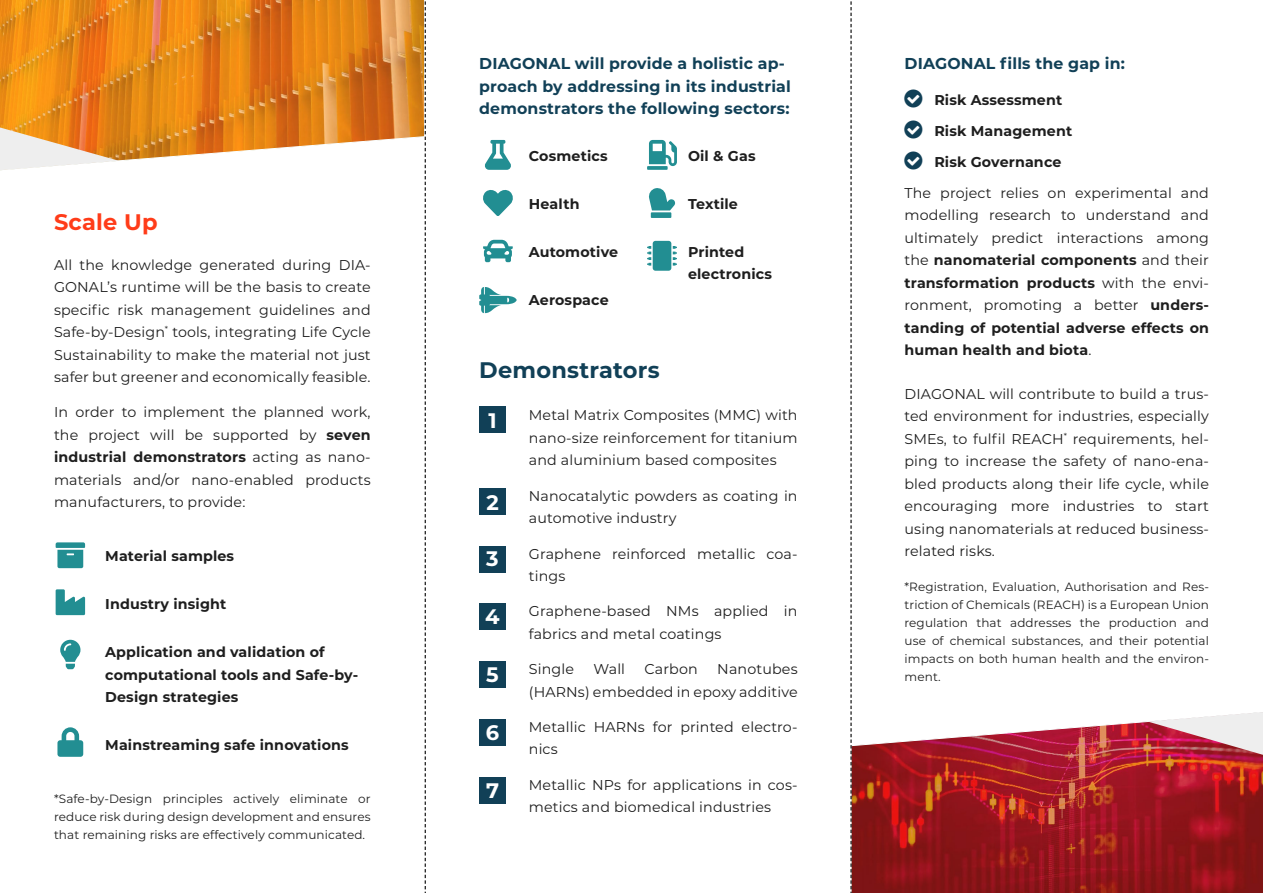
<style>
.page{position:relative;width:1263px;height:893px;background:#fff}
.page>*{position:absolute;margin:0;border:0;box-sizing:border-box;transform-origin:0 0}
.Flyer_Headline{font:700 22.5px "Montserrat";letter-spacing:.01em;color:#114057}
.Flyer_Headline-2{font:700 22.5px "Montserrat";letter-spacing:.01em;color:#ff3c19}
.Flyer_Headline-3{font:700 21px "Montserrat";color:#fff}
.Subheadline{font:700 15.75px/22.5px "Montserrat";letter-spacing:.01em;color:#114057}
.Flyer_Fließtext{font:14.25px/22.5px "Montserrat";letter-spacing:.01em;color:#1e1e1e;text-align:justify}
.Flyer_Fließtext-2{font:700 14.25px/22.5px "Montserrat";letter-spacing:.01em;color:#1e1e1e}
.Flyer_Fließtext-3{font:12px/18px "Montserrat";letter-spacing:.01em;color:#1e1e1e;text-align:justify}
.s1{font-weight:700}
</style>
<div class="page">
<svg style="left:0;top:0;width:425px;height:171px;background:#e59034"></svg>
<svg style="left:852px;top:721px;width:411px;height:172px;background:#a2282c"></svg>
<svg style="left:0;top:127px;width:119px;height:43px;background:#ecc39a"></svg>
<svg style="left:1148px;top:712px;width:115px;height:43px;background:#d89fa9"></svg>
<div style="left:479px;top:407px;width:27px;height:26px;background:#114057"></div>
<div style="left:479px;top:488px;width:27px;height:26px;background:#114057"></div>
<div style="left:479px;top:546px;width:27px;height:26px;background:#114057"></div>
<div style="left:479px;top:603px;width:27px;height:27px;background:#114057"></div>
<div style="left:479px;top:661px;width:27px;height:27px;background:#114057"></div>
<div style="left:479px;top:719px;width:27px;height:27px;background:#114057"></div>
<div style="left:479px;top:777px;width:27px;height:26px;background:#114057"></div>
<svg style="left:57px;top:727px;width:26px;height:30px"></svg>
<svg style="left:60px;top:640px;width:20px;height:29px"></svg>
<svg style="left:56px;top:589px;width:29px;height:26px"></svg>
<svg style="left:56px;top:542px;width:29px;height:26px"></svg>
<svg style="left:479px;top:287px;width:38px;height:26px"></svg>
<svg style="left:649px;top:188px;width:26px;height:30px"></svg>
<svg style="left:647px;top:241px;width:30px;height:30px"></svg>
<svg style="left:483px;top:190px;width:30px;height:26px"></svg>
<svg style="left:647px;top:140px;width:30px;height:30px"></svg>
<svg style="left:484px;top:140px;width:27px;height:30px"></svg>
<svg style="left:483px;top:240px;width:30px;height:22px"></svg>
<svg style="left:425px;top:1px;width:1px;height:892px"></svg>
<svg style="left:850px;top:1px;width:2px;height:892px"></svg>
<p class="Flyer_Headline-2" style="left:54px;top:206px;width:105px">Scale Up</p>
<p class="Flyer_Fließtext" style="left:54px;top:253px;width:318px">All the knowledge generated during DIA-GONAL’s runtime will be the basis to create specific risk management guidelines and Safe-by-Design<sup>*</sup> tools, integrating Life Cycle Sustainability to make the material not just safer but greener and economically feasible.</p>
<p class="Flyer_Fließtext" style="left:54px;top:401px;width:318px">In order to implement the planned work, the project will be supported by <span class="s1">seven industrial demonstrators</span> acting as nano&shy;materials and/or nano-enabled products manufacturers, to provide:</p>
<p class="Flyer_Fließtext-2" style="left:105px;top:544px;width:130px">Material samples</p>
<p class="Flyer_Fließtext-2" style="left:105px;top:592px;width:123px">Industry insight</p>
<p class="Flyer_Fließtext-2" style="left:105px;top:640px;width:254px">Application and validation of computational tools and Safe-by-<br>Design strategies</p>
<p class="Flyer_Fließtext-2" style="left:105px;top:733px;width:245px">Mainstreaming safe innovations</p>
<p class="Flyer_Fließtext-3" style="left:54px;top:789px;width:318px">*Safe-by-Design principles actively eliminate or reduce risk during design development and ensures that remaining risks are effectively communicated.</p>
<p class="Subheadline" style="left:479px;top:52px;width:313px">DIAGONAL will provide a holistic ap&shy;proach by addressing in its industrial demonstrators the following sectors:</p>
<p class="Flyer_Fließtext-2" style="left:529px;top:144px;width:80px">Cosmetics</p>
<p class="Flyer_Fließtext-2" style="left:529px;top:192px;width:52px">Health</p>
<p class="Flyer_Fließtext-2" style="left:529px;top:240px;width:91px">Automotive</p>
<p class="Flyer_Fließtext-2" style="left:529px;top:288px;width:81px">Aerospace</p>
<p class="Flyer_Headline" style="left:479px;top:354px;width:182px">Demonstrators</p>
<p class="Flyer_Fließtext-2" style="left:688px;top:144px;width:69px">Oil &amp; Gas</p>
<p class="Flyer_Fließtext-2" style="left:688px;top:192px;width:51px">Textile</p>
<p class="Flyer_Fließtext-2" style="left:688px;top:240px;width:85px">Printed electronics</p>
<p class="Flyer_Headline-3" style="left:488px;top:406px;width:10px">1</p>
<p class="Flyer_Headline-3" style="left:486px;top:487px;width:14px">2</p>
<p class="Flyer_Headline-3" style="left:486px;top:544px;width:14px">3</p>
<p class="Flyer_Headline-3" style="left:485px;top:601px;width:16px">4</p>
<p class="Flyer_Headline-3" style="left:486px;top:659px;width:14px">5</p>
<p class="Flyer_Headline-3" style="left:486px;top:717px;width:15px">6</p>
<p class="Flyer_Headline-3" style="left:486px;top:776px;width:15px">7</p>
<p class="Flyer_Fließtext" style="left:529px;top:404px;width:270px">Metal Matrix Composites (MMC) with nano-size reinforcement for titanium and aluminium based composites</p>
<p class="Flyer_Fließtext" style="left:529px;top:484px;width:270px">Nanocatalytic powders as coating in automotive industry</p>
<p class="Flyer_Fließtext" style="left:529px;top:542px;width:270px">Graphene reinforced metallic coa&shy;tings</p>
<p class="Flyer_Fließtext" style="left:529px;top:599px;width:270px">Graphene-based NMs applied in fabrics and metal coatings</p>
<p class="Flyer_Fließtext" style="left:529px;top:657px;width:47px">Single</p>
<p class="Flyer_Fließtext" style="left:594px;top:657px;width:33px">Wall</p>
<p class="Flyer_Fließtext" style="left:645px;top:657px;width:55px">Carbon</p>
<p class="Flyer_Fließtext" style="left:529px;top:657px;width:270px;text-align:right">Nanotubes<br>(HARNs) embedded in epoxy additive</p>
<p class="Flyer_Fließtext" style="left:529px;top:715px;width:270px">Metallic HARNs for printed electro&shy;nics</p>
<p class="Flyer_Fließtext" style="left:529px;top:773px;width:270px">Metallic NPs for applications in cos&shy;metics and biomedical industries</p>
<p class="Subheadline" style="left:904px;top:52px;width:222px">DIAGONAL fills the gap in:</p>
<p class="Flyer_Fließtext-2" style="left:934px;top:87px;width:129px">Risk Assessment</p>
<p class="Flyer_Fließtext-2" style="left:934px;top:118px;width:139px">Risk Management</p>
<p class="Flyer_Fließtext-2" style="left:934px;top:149px;width:129px">Risk Governance</p>
<p class="Flyer_Fließtext" style="left:904px;top:181px;width:306px">The project relies on experimental and modelling research to understand and ultimately predict interactions among the <span class="s1">nanomaterial components</span> and their <span class="s1">transformation products</span> with the envi&shy;ronment, promoting a better <span class="s1">unders&shy;tanding of potential adverse effects on human health and biota</span>.</p>
<p class="Flyer_Fließtext" style="left:904px;top:382px;width:306px">DIAGONAL will contribute to build a trus&shy;ted environment for industries, especially SMEs, to fulfil REACH<sup>*</sup> requirements, hel&shy;ping to increase the safety of nano-ena&shy;bled products along their life cycle, while encouraging more industries to start using nanomaterials at reduced business&shy;related risks.</p>
<p class="Flyer_Fließtext-3" style="left:904px;top:578px;width:306px">*Registration, Evaluation, Authorisation and Res&shy;triction of Chemicals (REACH) is a European Union regulation that addresses the production and use of chemical substances, and their potential impacts on both human health and the environ&shy;ment.</p>
</div>
